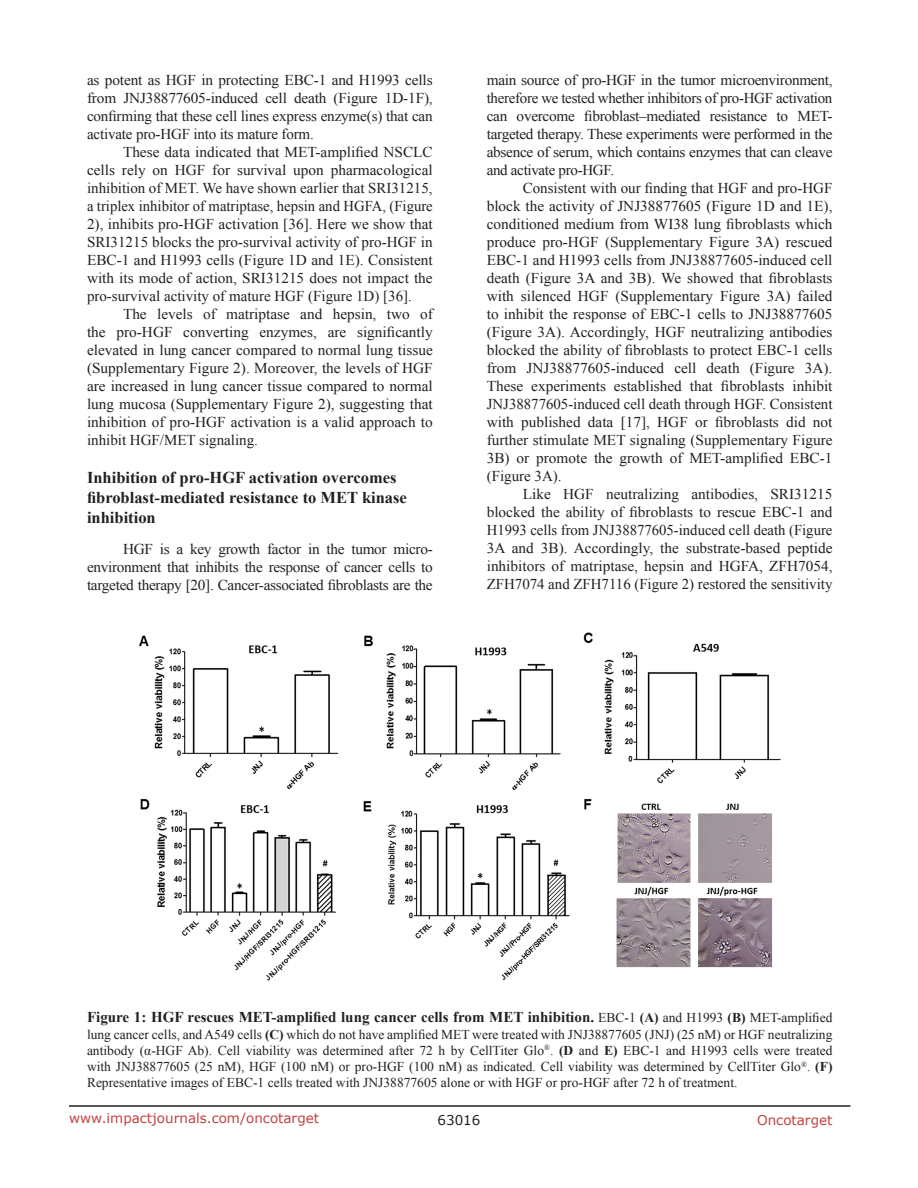
<style>
.page{position:relative;width:918px;height:1188px;background:#fff}
.page>*{position:absolute;margin:0;border:0;box-sizing:border-box;transform-origin:0 0}
.SubHeading{font:700 16.5px/19.8px "Times New Roman";color:#231f20}
.BodyText{font:15px/18px "Times New Roman";color:#231f20;text-align:justify}
.figuretext{font:700 15px "Times New Roman";color:#231f20}
.figuretext-2{font:13.5px/16.2px "Times New Roman";color:#231f20;text-align:justify}
.t1{font:13.5px "Verdana";color:#c24141}
.t2{font:13.5px "Verdana";color:#231f20}
.s1{font-weight:400;font-size:13.5px}
.s2{font-size:13.5px}
.s3{font-weight:700}
</style>
<div class="page">
<hr style="left:69px;top:1105px;width:781px;height:2px;background:#231f20">
<img style="left:139px;top:632px;width:642px;height:349px">
<p class="BodyText" style="left:87px;top:71px;width:347px">as potent as HGF in protecting EBC-1 and H1993 cells from JNJ38877605-induced cell death (Figure 1D-1F), confirming that these cell lines express enzyme(s) that can activate pro-HGF into its mature form.</p>
<p class="BodyText" style="left:87px;top:143px;width:347px;text-indent:36px">These data indicated that MET-amplified NSCLC cells rely on HGF for survival upon pharmacological inhibition of MET. We have shown earlier that SRI31215, a triplex inhibitor of matriptase, hepsin and HGFA, (Figure 2), inhibits pro-HGF activation [36]. Here we show that SRI31215 blocks the pro-survival activity of pro-HGF in EBC-1 and H1993 cells (Figure 1D and 1E). Consistent with its mode of action, SRI31215 does not impact the pro-survival activity of mature HGF (Figure 1D) [36].</p>
<p class="BodyText" style="left:87px;top:305px;width:347px;text-indent:36px">The levels of matriptase and hepsin, two of the pro-HGF converting enzymes, are significantly elevated in lung cancer compared to normal lung tissue (Supplementary Figure 2). Moreover, the levels of HGF are increased in lung cancer tissue compared to normal lung mucosa (Supplementary Figure 2), suggesting that inhibition of pro-HGF activation is a valid approach to inhibit HGF/MET signaling.</p>
<p class="SubHeading" style="left:87px;top:467px;width:321px">Inhibition of pro-HGF activation overcomes fibroblast-mediated resistance to MET kinase inhibition</p>
<p class="BodyText" style="left:87px;top:540px;width:347px;text-indent:36px">HGF is a key growth factor in the tumor micro&shy;environment that inhibits the response of cancer cells to targeted therapy [20]. Cancer-associated fibroblasts are the</p>
<p class="BodyText" style="left:487px;top:71px;width:347px">main source of pro-HGF in the tumor microenvironment, therefore we tested whether inhibitors of pro-HGF activation can overcome fibroblast–mediated resistance to MET&shy;targeted therapy. These experiments were performed in the absence of serum, which contains enzymes that can cleave and activate pro-HGF.</p>
<p class="BodyText" style="left:487px;top:179px;width:347px;text-indent:36px">Consistent with our finding that HGF and pro-HGF block the activity of JNJ38877605 (Figure 1D and 1E), conditioned medium from WI38 lung fibroblasts which produce pro-HGF (Supplementary Figure 3A) rescued EBC-1 and H1993 cells from JNJ38877605-induced cell death (Figure 3A and 3B). We showed that fibroblasts with silenced HGF (Supplementary Figure 3A) failed to inhibit the response of EBC-1 cells to JNJ38877605 (Figure 3A). Accordingly, HGF neutralizing antibodies blocked the ability of fibroblasts to protect EBC-1 cells from JNJ38877605-induced cell death (Figure 3A).<br>These experiments established that fibroblasts inhibit JNJ38877605-induced cell death through HGF. Consistent with published data [17], HGF or fibroblasts did not further stimulate MET signaling (Supplementary Figure 3B) or promote the growth of MET-amplified EBC-1 (Figure 3A).</p>
<p class="BodyText" style="left:487px;top:485px;width:347px;text-indent:36px">Like HGF neutralizing antibodies, SRI31215 blocked the ability of fibroblasts to rescue EBC-1 and H1993 cells from JNJ38877605-induced cell death (Figure 3A and 3B). Accordingly, the substrate-based peptide inhibitors of matriptase, hepsin and HGFA, ZFH7054, ZFH7074 and ZFH7116 (Figure 2) restored the sensitivity</p>
<p class="figuretext" style="left:87px;top:1007px;width:747px">Figure 1: HGF rescues MET-amplified lung cancer cells from MET inhibition. <span class="s1">EBC-1</span> <span class="s2">(A)</span> <span class="s1">and H1993</span> <span class="s2">(B)</span> <span class="s1">MET-amplified</span></p>
<p class="figuretext-2" style="left:87px;top:1026px;width:747px">lung cancer cells, and A549 cells <span class="s3">(C)</span> which do not have amplified MET were treated with JNJ38877605 (JNJ) (25 nM) or HGF neutralizing antibody (α-HGF Ab). Cell viability was determined after 72 h by CellTiter Glo<sup>®</sup>. <span class="s3">(D</span> and <span class="s3">E)</span> EBC-1 and H1993 cells were treated with JNJ38877605 (25 nM), HGF (100 nM) or pro-HGF (100 nM) as indicated. Cell viability was determined by CellTiter Glo<sup>®</sup>. <span class="s3">(F)<br></span>Representative images of EBC-1 cells treated with JNJ38877605 alone or with HGF or pro-HGF after 72 h of treatment.</p>
<p class="t1" style="left:69px;top:1109px;width:252px">www.impactjournals.com/oncotarget</p>
<p class="t2" style="left:438px;top:1111px;width:44px">63016</p>
<p class="t1" style="left:757px;top:1111px;width:77px">Oncotarget</p>
</div>
